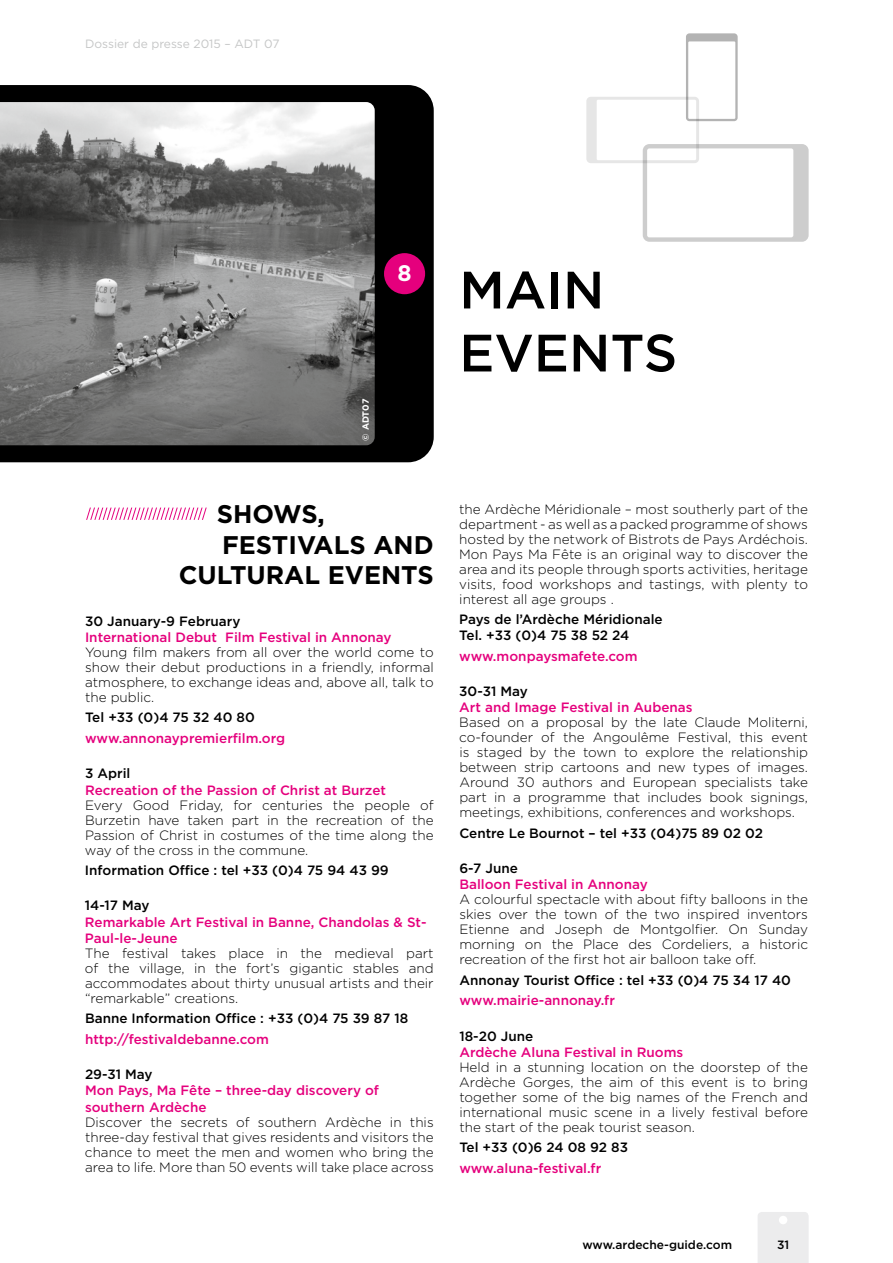
<style>
.page{position:relative;width:893px;height:1263px;background:#fff}
.page>*{position:absolute;margin:0;border:0;box-sizing:border-box;transform-origin:0 0}
.t1{font:500 52.5px/63px "Gotham";color:#000}
.t2{font:700 25.5px "Gotham";color:#000}
.t3{font:700 22.5px "Gotham";color:#fff}
.t4{font:300 13.5px/15px "Gotham";color:#000;text-align:justify}
.t5{font:500 13.5px/16.2px "Gotham";color:#e5007d}
.t6{font:500 13.5px/16.2px "Gotham";color:#000}
.t7{font:12px "Gotham";color:#c5c6c6}
.t8{font:500 12px "Gotham";color:#000}
.t9{font:700 9px "Gotham";letter-spacing:-.01em;color:#fff}
</style>
<div class="page">
<div style="left:758px;top:1212px;width:51px;height:51px;background:#ececed"></div>
<div style="left:779px;top:1216px;width:8px;height:8px;background:#fff;border-radius:50%"></div>
<svg style="left:586px;top:33px;width:223px;height:209px"></svg>
<svg style="left:86px;top:508px;width:121px;height:12px"></svg>
<svg style="left:0;top:85px;width:434px;height:377px;background:#6c6c6c"></svg>
<div style="left:384px;top:253px;width:41px;height:41px;background:#e5007d;border-radius:50%"></div>
<p class="t7" style="left:85px;top:37px;width:196px">Dossier de presse 2015 – ADT 07</p>
<h3 class="t3" style="left:397px;top:260px;width:16px">8</h3>
<p class="t9" style="left:360px;top:440px;width:43px;rotate:-90deg">© ADT07</p>
<h2 class="t2" style="left:217px;top:499px;width:110px">SHOWS,</h2>
<h2 class="t2" style="left:222px;top:530px;width:213px">FESTIVALS AND</h2>
<h2 class="t2" style="left:179px;top:561px;width:257px">CULTURAL EVENTS</h2>
<p class="t6" style="left:85px;top:612px;width:157px">30 January-9 February</p>
<p class="t5" style="left:85px;top:629px;width:308px">International Debut Film Festival in Annonay</p>
<p class="t4" style="left:85px;top:644px;width:350px">Young film makers from all over the world come to show their debut productions in a friendly, informal atmosphere, to exchange ideas and, above all, talk to the public.</p>
<p class="t6" style="left:85px;top:709px;width:171px">Tel +33 (0)4 75 32 40 80</p>
<p class="t5" style="left:85px;top:730px;width:202px">www.annonaypremierfilm.org</p>
<p class="t6" style="left:85px;top:765px;width:47px">3 April</p>
<p class="t5" style="left:85px;top:781px;width:302px">Recreation of the Passion of Christ at Burzet</p>
<p class="t4" style="left:85px;top:797px;width:350px">Every Good Friday, for centuries the people of Burzetin have taken part in the recreation of the Passion of Christ in costumes of the time along the way of the cross in the commune.</p>
<p class="t6" style="left:85px;top:862px;width:305px">Information Office : tel +33 (0)4 75 94 43 99</p>
<p class="t6" style="left:85px;top:897px;width:66px">14-17 May</p>
<p class="t5" style="left:85px;top:913px;width:343px">Remarkable Art Festival in Banne, Chandolas &amp; St-<br>Paul-le-Jeune</p>
<p class="t4" style="left:85px;top:945px;width:350px">The festival takes place in the medieval part of the village, in the fort’s gigantic stables and accommodates about thirty unusual artists and their “remarkable” creations.</p>
<p class="t6" style="left:85px;top:1010px;width:325px">Banne Information Office : +33 (0)4 75 39 87 18</p>
<p class="t5" style="left:85px;top:1030px;width:185px">http://festivaldebanne.com</p>
<p class="t6" style="left:85px;top:1066px;width:69px">29-31 May</p>
<p class="t5" style="left:85px;top:1082px;width:296px">Mon Pays, Ma Fête – three-day discovery of southern Ardèche</p>
<p class="t4" style="left:85px;top:1114px;width:350px">Discover the secrets of southern Ardèche in this three-day festival that gives residents and visitors the chance to meet the men and women who bring the area to life. More than 50 events will take place across</p>
<h1 class="t1" style="left:459px;top:257px;width:220px">MAIN<br>EVENTS</h1>
<p class="t4" style="left:459px;top:501px;width:350px">the Ardèche Méridionale – most southerly part of the department - as well as a packed programme of shows hosted by the network of Bistrots de Pays Ardéchois.<br>Mon Pays Ma Fête is an original way to discover the area and its people through sports activities, heritage visits, food workshops and tastings, with plenty to interest all age groups .</p>
<p class="t6" style="left:459px;top:611px;width:205px">Pays de l’Ardèche Méridionale<br>Tel. +33 (0)4 75 38 52 24</p>
<p class="t5" style="left:459px;top:647px;width:180px">www.monpaysmafete.com</p>
<p class="t6" style="left:459px;top:683px;width:70px">30-31 May</p>
<p class="t5" style="left:459px;top:699px;width:235px">Art and Image Festival in Aubenas</p>
<p class="t4" style="left:459px;top:715px;width:350px">Based on a proposal by the late Claude Moliterni, co-founder of the Angoulême Festival, this event is staged by the town to explore the relationship between strip cartoons and new types of images.<br>Around 30 authors and European specialists take part in a programme that includes book signings, meetings, exhibitions, conferences and workshops.</p>
<p class="t6" style="left:459px;top:824px;width:305px">Centre Le Bournot – tel +33 (04)75 89 02 02</p>
<p class="t6" style="left:459px;top:860px;width:60px">6-7 June</p>
<p class="t5" style="left:459px;top:876px;width:190px">Balloon Festival in Annonay</p>
<p class="t4" style="left:459px;top:892px;width:350px">A colourful spectacle with about fifty balloons in the skies over the town of the two inspired inventors Etienne and Joseph de Montgolfier. On Sunday morning on the Place des Cordeliers, a historic recreation of the first hot air balloon take off.</p>
<p class="t6" style="left:459px;top:972px;width:333px">Annonay Tourist Office : tel +33 (0)4 75 34 17 40</p>
<p class="t5" style="left:459px;top:992px;width:157px">www.mairie-annonay.fr</p>
<p class="t6" style="left:459px;top:1027px;width:75px">18-20 June</p>
<p class="t5" style="left:459px;top:1044px;width:225px">Ardèche Aluna Festival in Ruoms</p>
<p class="t4" style="left:459px;top:1059px;width:350px">Held in a stunning location on the doorstep of the Ardèche Gorges, the aim of this event is to bring together some of the big names of the French and international music scene in a lively festival before the start of the peak tourist season.</p>
<p class="t6" style="left:459px;top:1139px;width:170px">Tel +33 (0)6 24 08 92 83</p>
<p class="t5" style="left:459px;top:1160px;width:143px">www.aluna-festival.fr</p>
<p class="t8" style="left:582px;top:1237px;width:151px">www.ardeche-guide.com</p>
<p class="t8" style="left:777px;top:1237px;width:14px">31</p>
</div>
